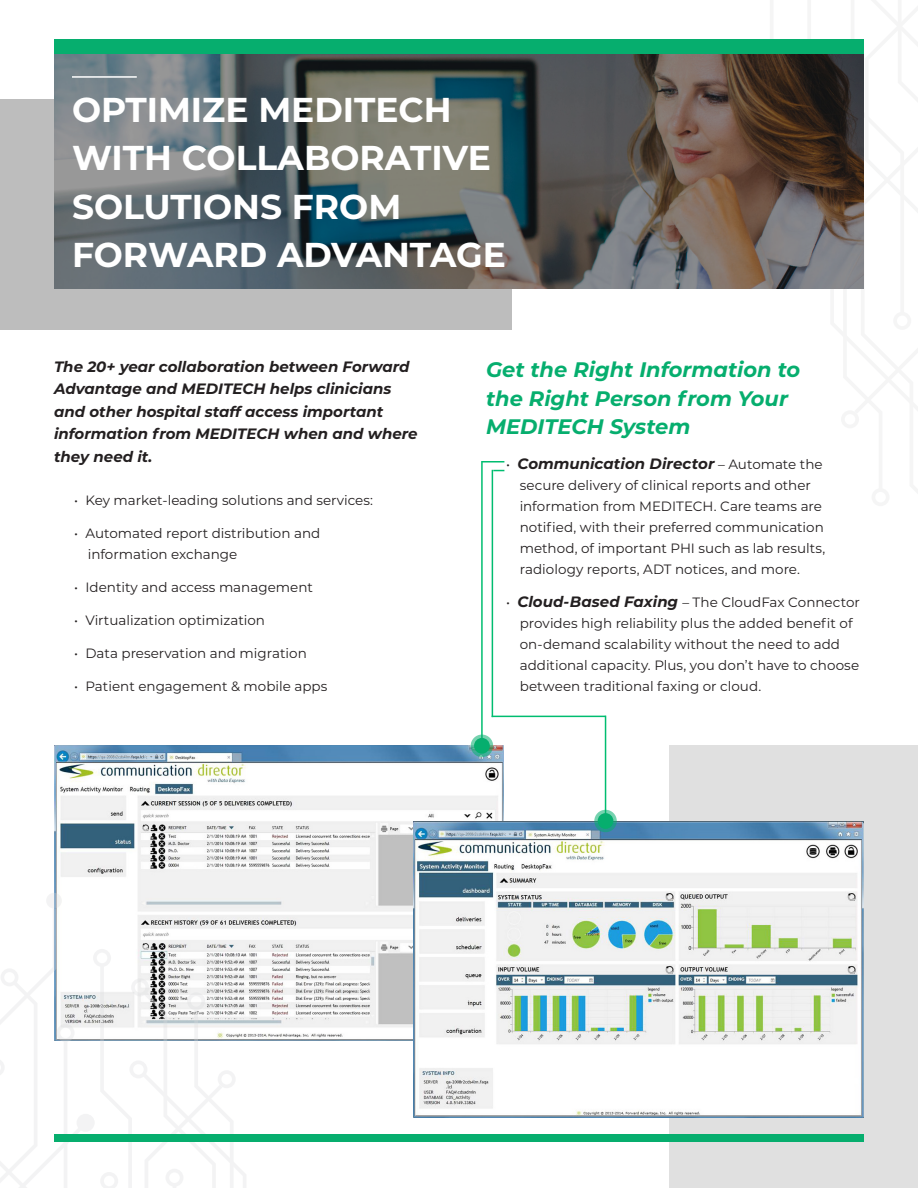
<style>
.page{position:relative;width:918px;height:1188px;background:#fff}
.page>*{position:absolute;margin:0;border:0;box-sizing:border-box;transform-origin:0 0}
.body{font:700 34.5px "Montserrat";color:#fff}
.green_titles{font:italic 700 21px/28.5px "Montserrat";color:#06ae6e}
.body-2{font:italic 700 15px/22.5px "Montserrat";color:#231f20}
.t1{font:13.5px/21px "Montserrat";color:#231f20}
.s1{font-weight:400;font-style:normal;font-size:13.5px}
.s2{font-weight:700;font-style:italic;font-size:15px}
</style>
<div class="page">
<div style="left:670px;top:745px;width:248px;height:443px;background:#e0e0e0"></div>
<div style="left:0;top:100px;width:511px;height:230px;background:#bdbdbd"></div>
<svg style="left:54px;top:54px;width:810px;height:235px;background:#5d605f"></svg>
<img style="left:54px;top:745px;width:450px;height:295px">
<svg style="left:0;top:909px;width:307px;height:279px"></svg>
<svg style="left:46px;top:893px;width:16px;height:16px"></svg>
<div style="left:79px;top:1114px;width:15px;height:16px;background:#f3f3f4;border-radius:50%"></div>
<div style="left:54px;top:40px;width:810px;height:14px;background:#06ae6e"></div>
<hr style="left:72px;top:76px;width:65px;height:2px;background:#fff">
<img style="left:413px;top:822px;width:450px;height:296px">
<div style="left:54px;top:1134px;width:810px;height:7px;background:#06ae6e"></div>
<hr style="left:482px;top:461px;width:22px;height:2px;background:#00bd70">
<hr style="left:481px;top:461px;width:2px;height:280px;background:#00bd70">
<hr style="left:492px;top:470px;width:1px;height:247px;background:#00bd70">
<hr style="left:492px;top:716px;width:114px;height:1px;background:#00bd70">
<hr style="left:605px;top:716px;width:1px;height:103px;background:#00bd70">
<svg style="left:594px;top:810px;width:23px;height:22px"></svg>
<div style="left:598px;top:813px;width:15px;height:16px;background:#06ae6e;border-radius:50%"></div>
<svg style="left:471px;top:735px;width:22px;height:22px"></svg>
<div style="left:474px;top:738px;width:16px;height:16px;background:#06ae6e;border-radius:50%"></div>
<p class="body" style="left:72px;top:85px;width:381px">OPTIMIZE MEDITECH</p>
<p class="body" style="left:72px;top:133px;width:421px">WITH COLLABORATIVE</p>
<p class="body" style="left:72px;top:182px;width:331px">SOLUTIONS FROM</p>
<p class="body" style="left:72px;top:230px;width:435px">FORWARD ADVANTAGE</p>
<p class="body-2" style="left:54px;top:354px;width:365px">The 20+ year collaboration between Forward Advantage and MEDITECH helps clinicians and other hospital staff access important information from MEDITECH when and where they need it.</p>
<p class="t1" style="left:74px;top:489px;width:300px">• Key market-leading solutions and services:</p>
<p class="t1" style="left:88px;top:522px;width:234px;text-indent:-14px">• Automated report distribution and information exchange</p>
<p class="t1" style="left:74px;top:576px;width:240px">• Identity and access management</p>
<p class="t1" style="left:74px;top:609px;width:192px">• Virtualization optimization</p>
<p class="t1" style="left:74px;top:642px;width:234px">• Data preservation and migration</p>
<p class="t1" style="left:74px;top:675px;width:255px">• Patient engagement &amp; mobile apps</p>
<p class="green_titles" style="left:486px;top:355px;width:316px">Get the Right Information to the Right Person from Your<br>MEDITECH System</p>
<p class="body-2" style="left:506px;top:452px;width:318px"><span class="s1">•</span> Communication Director <span class="s1">– Automate the</span></p>
<p class="t1" style="left:520px;top:474px;width:307px">secure delivery of clinical reports and other information from MEDITECH. Care teams are notified, with their preferred communication method, of important PHI such as lab results, radiology reports, ADT notices, and more.</p>
<p class="t1" style="left:520px;top:591px;width:342px;text-indent:-14px">• <span class="s2">Cloud-Based Faxing</span> – The CloudFax Connector provides high reliability plus the added benefit of on-demand scalability without the need to add additional capacity. Plus, you don’t have to choose between traditional faxing or cloud.</p>
</div>
